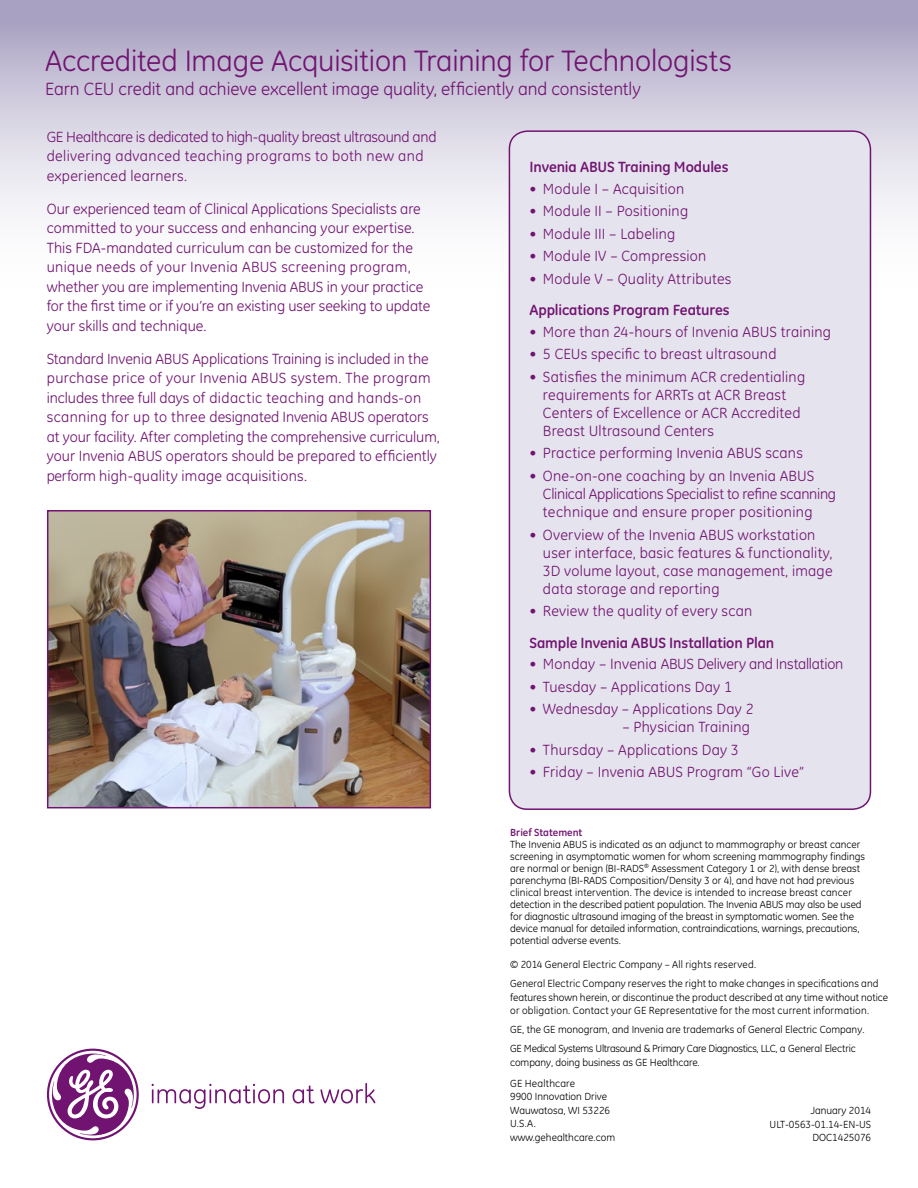
<style>
.page{position:relative;width:918px;height:1188px;background:#fff}
.page>*{position:absolute;margin:0;border:0;box-sizing:border-box;transform-origin:0 0}
.t1{font:30px "GE Inspira";letter-spacing:-.005em;color:#711471}
.t2{font:18px "GE Inspira";letter-spacing:-.005em;color:#711471}
.t3{font:15px/19.5px "GE Inspira";letter-spacing:.01em;color:#711471}
.t4{font:700 15px "GE Inspira";letter-spacing:-.01em;color:#711471}
.t5{font:15px "GE Inspira";letter-spacing:-.015em;color:#711471}
.t6{font:10.5px/12px "GE Inspira";color:#000}
.t7{font:700 10.5px "GE Inspira";color:#711471}
</style>
<div class="page">
<div style="left:0;top:0;width:918px;height:303px;background:linear-gradient(to bottom,#aca5c4,#fff)"></div>
<svg style="left:152px;top:1084px;width:132px;height:25px"></svg>
<svg style="left:293px;top:1086px;width:21px;height:18px"></svg>
<svg style="left:320px;top:1083px;width:55px;height:21px"></svg>
<svg style="left:47px;top:1049px;width:92px;height:91px"></svg>
<div style="left:509px;top:131px;width:361px;height:678px;background:#e5e3ed;border-radius:18px"></div>
<div style="left:509px;top:130px;width:362px;height:680px;border:2px solid #711471;border-radius:18px"></div>
<img style="left:50px;top:513px;width:378px;height:292px">
<div style="left:47px;top:510px;width:384px;height:298px;border:2px solid #711471"></div>
<h1 class="t1" style="left:45px;top:44px;width:688px">Accredited Image Acquisition Training for Technologists</h1>
<p class="t2" style="left:45px;top:79px;width:597px">Earn CEU credit and achieve excellent image quality, efficiently and consistently</p>
<p class="t3" style="left:47px;top:127px;width:391px">GE Healthcare is dedicated to high-quality breast ultrasound and delivering advanced teaching programs to both new and experienced learners.</p>
<p class="t3" style="left:47px;top:199px;width:385px">Our experienced team of Clinical Applications Specialists are committed to your success and enhancing your expertise.<br>This FDA-mandated curriculum can be customized for the unique needs of your Invenia ABUS screening program, whether you are implementing Invenia ABUS in your practice for the first time or if you’re an existing user seeking to update your skills and technique.</p>
<p class="t3" style="left:47px;top:349px;width:394px">Standard Invenia ABUS Applications Training is included in the purchase price of your Invenia ABUS system. The program includes three full days of didactic teaching and hands-on scanning for up to three designated Invenia ABUS operators at your facility. After completing the comprehensive curriculum, your Invenia ABUS operators should be prepared to efficiently perform high-quality image acquisitions.</p>
<p class="t4" style="left:529px;top:158px;width:201px">Invenia ABUS Training Modules</p>
<p class="t3" style="left:529px;top:179px;width:156px">• Module I – Acquisition</p>
<p class="t3" style="left:529px;top:201px;width:160px">• Module II – Positioning</p>
<p class="t3" style="left:529px;top:224px;width:147px">• Module III – Labeling</p>
<p class="t3" style="left:529px;top:246px;width:178px">• Module IV – Compression</p>
<p class="t3" style="left:529px;top:269px;width:204px">• Module V – Quality Attributes</p>
<p class="t4" style="left:529px;top:301px;width:202px">Applications Program Features</p>
<p class="t3" style="left:529px;top:322px;width:303px">• More than 24-hours of Invenia ABUS training</p>
<p class="t3" style="left:529px;top:344px;width:248px">• 5 CEUs specific to breast ultrasound</p>
<p class="t3" style="left:543px;top:368px;width:264px;line-height:18px;text-indent:-14px">• Satisfies the minimum ACR credentialing requirements for ARRTs at ACR Breast Centers of Excellence or ACR Accredited Breast Ultrasound Centers</p>
<p class="t3" style="left:529px;top:444px;width:275px">• Practice performing Invenia ABUS scans</p>
<p class="t3" style="left:543px;top:467px;width:295px;line-height:18px;text-indent:-14px">• One-on-one coaching by an Invenia ABUS<br>Clinical Applications Specialist to refine scanning technique and ensure proper positioning</p>
<p class="t3" style="left:543px;top:525px;width:291px;line-height:18px;text-indent:-14px">• Overview of the Invenia ABUS workstation user interface, basic features &amp; functionality, 3D volume layout, case management, image data storage and reporting</p>
<p class="t3" style="left:529px;top:601px;width:224px">• Review the quality of every scan</p>
<p class="t4" style="left:529px;top:633px;width:246px">Sample Invenia ABUS Installation Plan</p>
<p class="t5" style="left:529px;top:655px;width:315px">• Monday – Invenia ABUS Delivery and Installation</p>
<p class="t3" style="left:529px;top:677px;width:204px">• Tuesday – Applications Day 1</p>
<p class="t3" style="left:529px;top:699px;width:226px">• Wednesday – Applications Day 2</p>
<p class="t3" style="left:622px;top:717px;width:129px">– Physician Training</p>
<p class="t3" style="left:529px;top:740px;width:211px">• Thursday – Applications Day 3</p>
<p class="t3" style="left:529px;top:762px;width:276px">• Friday – Invenia ABUS Program “Go Live”</p>
<p class="t7" style="left:510px;top:825px;width:74px">Brief Statement</p>
<p class="t6" style="left:510px;top:838px;width:357px">The Invenia ABUS is indicated as an adjunct to mammography or breast cancer screening in asymptomatic women for whom screening mammography findings are normal or benign (BI-RADS<sup>®</sup> Assessment Category 1 or 2), with dense breast parenchyma (BI-RADS Composition/Density 3 or 4), and have not had previous clinical breast intervention. The device is intended to increase breast cancer detection in the described patient population. The Invenia ABUS may also be used for diagnostic ultrasound imaging of the breast in symptomatic women. See the device manual for detailed information, contraindications, warnings, precautions, potential adverse events.</p>
<p class="t6" style="left:510px;top:955px;width:370px;line-height:18.9px">© 2014 General Electric Company – All rights reserved.<br>General Electric Company reserves the right to make changes in specifications and</p>
<p class="t6" style="left:510px;top:990px;width:380px;line-height:13.5px">features shown herein, or discontinue the product described at any time without notice or obligation. Contact your GE Representative for the most current information.</p>
<p class="t6" style="left:510px;top:1020px;width:356px;line-height:18.9px">GE, the GE monogram, and Invenia are trademarks of General Electric Company.<br>GE Medical Systems Ultrasound &amp; Primary Care Diagnostics, LLC, a General Electric</p>
<p class="t6" style="left:510px;top:1052px;width:191px;line-height:21px">company, doing business as GE Healthcare.<br>GE Healthcare</p>
<p class="t6" style="left:510px;top:1090px;width:107px;line-height:13.5px">9900 Innovation Drive<br>Wauwatosa, WI 53226<br>U.S.A. www.gehealthcare.com</p>
<p class="t6" style="left:770px;top:1104px;width:103px;line-height:13.5px;text-align:right">January 2014<br>ULT-0563-01.14-EN-US<br>DOC1425076</p>
</div>
